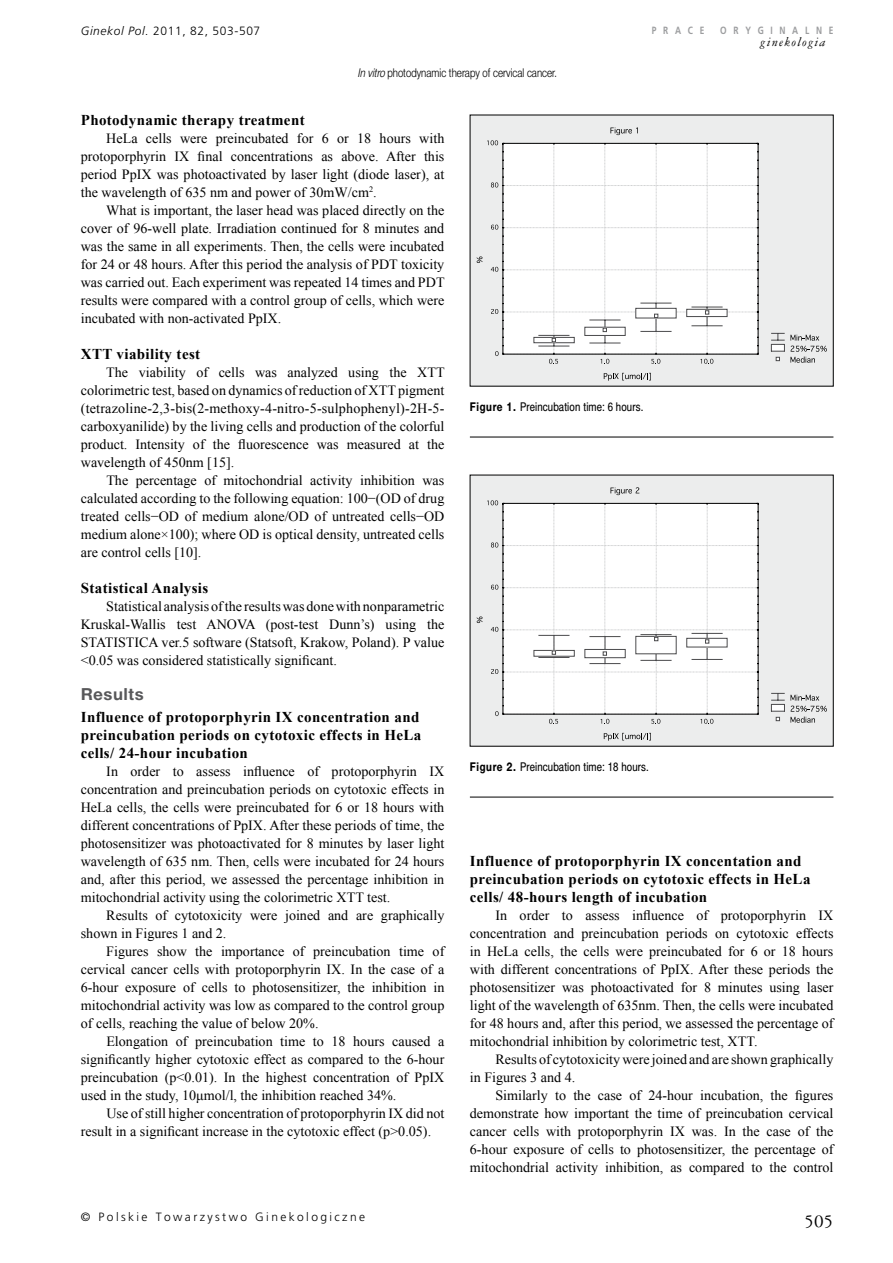
<style>
.page{position:relative;width:893px;height:1263px;background:#fff}
.page>*{position:absolute;margin:0;border:0;box-sizing:border-box;transform-origin:0 0}
.t1{font:19.5px "American Garamond PL";color:#000}
.t2{font:700 16.5px "Switzer EFN";letter-spacing:.025em;color:#58585a}
.t3{font:700 15px/18px "Times New Roman";letter-spacing:.025em;color:#000}
.t4{font:14.1px/18px "Times New Roman";color:#000;text-align:justify}
.t5{font:italic 13.5px "American Garamond PL";letter-spacing:.1em;color:#000}
.t6{font:12px "Switzer Cnd EFN";letter-spacing:.01em;color:#000}
.t7{font:12px "Switzer Cnd EFN Light";color:#000}
.t8{font:300 12px "Pfrutiger";letter-spacing:.2em;color:#000}
.t9{font:300 12px "Pfrutiger";letter-spacing:.05em;color:#000}
.t10{font:700 10.5px "Pfrutiger";letter-spacing:.8em;color:#9c9d9f;scale:.8 1}
.s1{font-style:italic}
.s2{font-weight:700}
</style>
<div class="page">
<div style="left:470px;top:481px;width:359px;height:264px;background:#eceded"></div>
<svg style="left:771px;top:693px;width:14px;height:28px"></svg>
<svg style="left:791px;top:695px;width:36px;height:28px"></svg>
<svg style="left:604px;top:733px;width:47px;height:8px"></svg>
<svg style="left:477px;top:487px;width:282px;height:237px"></svg>
<hr style="left:470px;top:797px;width:363px;height:1px;background:#000">
<div style="left:470px;top:121px;width:359px;height:264px;background:#eceded"></div>
<svg style="left:771px;top:333px;width:56px;height:30px"></svg>
<svg style="left:604px;top:373px;width:47px;height:8px"></svg>
<svg style="left:477px;top:128px;width:282px;height:236px"></svg>
<hr style="left:470px;top:437px;width:363px;height:1px;background:#000">
<p class="t9" style="left:81px;top:24px;width:181px"><span class="s1">Ginekol Pol.</span> 2011, 82, 503-507</p>
<p class="t7" style="left:357px;top:66px;width:201px"><span class="s1">In vitro</span> photodynamic therapy of cervical cancer.</p>
<p class="t10" style="left:652px;top:24px;width:67px">PRACE</p>
<p class="t10" style="left:720px;top:24px;width:143px">ORYGINALNE</p>
<p class="t5" style="left:761px;top:34px;width:67px">ginekologia</p>
<p class="t3" style="left:81px;top:111px;width:225px">Photodynamic therapy treatment</p>
<p class="t4" style="left:106px;top:129px;width:340px">HeLa cells were preincubated for 6 or 18 hours with</p>
<p class="t4" style="left:81px;top:147px;width:365px">protoporphyrin IX final concentrations as above. After this</p>
<p class="t4" style="left:81px;top:165px;width:365px">period PpIX was photoactivated by laser light (diode laser), at</p>
<p class="t4" style="left:81px;top:183px;width:297px">the wavelength of 635 nm and power of 30mW/cm<sup>2</sup>.</p>
<p class="t4" style="left:106px;top:201px;width:340px">What is important, the laser head was placed directly on the</p>
<p class="t4" style="left:81px;top:219px;width:365px">cover of 96-well plate. Irradiation continued for 8 minutes and</p>
<p class="t4" style="left:81px;top:237px;width:365px">was the same in all experiments. Then, the cells were incubated</p>
<p class="t4" style="left:81px;top:255px;width:365px">for 24 or 48 hours. After this period the analysis of PDT toxicity</p>
<p class="t4" style="left:81px;top:273px;width:365px">was carried out. Each experiment was repeated 14 times and PDT</p>
<p class="t4" style="left:81px;top:291px;width:365px">results were compared with a control group of cells, which were</p>
<p class="t4" style="left:81px;top:309px;width:202px">incubated with non-activated PpIX.</p>
<p class="t3" style="left:81px;top:345px;width:121px">XTT viability test</p>
<p class="t4" style="left:106px;top:363px;width:340px">The viability of cells was analyzed using the XTT</p>
<p class="t4" style="left:81px;top:381px;width:365px">colorimetric test, based on dynamics of reduction of XTTpigment</p>
<p class="t4" style="left:81px;top:399px;width:365px">(tetrazoline-2,3-bis(2-methoxy-4-nitro-5-sulphophenyl)-2H-5-</p>
<p class="t4" style="left:81px;top:417px;width:365px">carboxyanilide) by the living cells and production of the colorful</p>
<p class="t4" style="left:81px;top:435px;width:365px">product. Intensity of the fluorescence was measured at the</p>
<p class="t4" style="left:81px;top:453px;width:155px">wavelength of 450nm [15].</p>
<p class="t4" style="left:106px;top:471px;width:340px">The percentage of mitochondrial activity inhibition was</p>
<p class="t4" style="left:81px;top:489px;width:365px">calculated according to the following equation: 100−(OD of drug</p>
<p class="t4" style="left:81px;top:507px;width:365px">treated cells−OD of medium alone/OD of untreated cells−OD</p>
<p class="t4" style="left:81px;top:525px;width:365px">medium alone×100); where OD is optical density, untreated cells</p>
<p class="t4" style="left:81px;top:543px;width:122px">are control cells [10].</p>
<p class="t3" style="left:81px;top:579px;width:129px">Statistical Analysis</p>
<p class="t4" style="left:81px;top:597px;width:365px;text-indent:26px">Statistical analysis ofthe resultswas donewith nonparametric Kruskal-Wallis test ANOVA (post-test Dunn’s) using the STATISTICA ver.5 software (Statsoft, Krakow, Poland). P value &lt;0.05 was considered statistically significant.</p>
<p class="t2" style="left:81px;top:684px;width:64px">Results</p>
<p class="t3" style="left:81px;top:708px;width:342px">Influence of protoporphyrin IX concentration and preincubation periods on cytotoxic effects in HeLa cells/ 24-hour incubation</p>
<p class="t4" style="left:106px;top:762px;width:340px">In order to assess influence of protoporphyrin IX</p>
<p class="t4" style="left:81px;top:780px;width:365px">concentration and preincubation periods on cytotoxic effects in</p>
<p class="t4" style="left:81px;top:798px;width:365px">HeLa cells, the cells were preincubated for 6 or 18 hours with</p>
<p class="t4" style="left:81px;top:816px;width:365px">different concentrations of PpIX. After these periods of time, the</p>
<p class="t4" style="left:81px;top:834px;width:365px">photosensitizer was photoactivated for 8 minutes by laser light</p>
<p class="t4" style="left:81px;top:852px;width:365px">wavelength of 635 nm. Then, cells were incubated for 24 hours</p>
<p class="t4" style="left:81px;top:870px;width:365px">and, after this period, we assessed the percentage inhibition in</p>
<p class="t4" style="left:81px;top:888px;width:311px">mitochondrial activity using the colorimetric XTT test.</p>
<p class="t4" style="left:106px;top:906px;width:340px">Results of cytotoxicity were joined and are graphically</p>
<p class="t4" style="left:81px;top:924px;width:147px">shown in Figures 1 and 2.</p>
<p class="t4" style="left:106px;top:942px;width:340px">Figures show the importance of preincubation time of</p>
<p class="t4" style="left:81px;top:960px;width:365px">cervical cancer cells with protoporphyrin IX. In the case of a</p>
<p class="t4" style="left:81px;top:978px;width:365px">6-hour exposure of cells to photosensitizer, the inhibition in</p>
<p class="t4" style="left:81px;top:996px;width:365px">mitochondrial activity was low as compared to the control group</p>
<p class="t4" style="left:81px;top:1014px;width:239px">of cells, reaching the value of below 20%.</p>
<p class="t4" style="left:106px;top:1032px;width:340px">Elongation of preincubation time to 18 hours caused a</p>
<p class="t4" style="left:81px;top:1050px;width:365px">significantly higher cytotoxic effect as compared to the 6-hour</p>
<p class="t4" style="left:81px;top:1068px;width:365px">preincubation (p&lt;0.01). In the highest concentration of PpIX</p>
<p class="t4" style="left:81px;top:1086px;width:317px">used in the study, 10μmol/l, the inhibition reached 34%.</p>
<p class="t4" style="left:106px;top:1104px;width:340px">Use of still higher concentration of protoporphyrin IX did not</p>
<p class="t4" style="left:81px;top:1122px;width:352px">result in a significant increase in the cytotoxic effect (p&gt;0.05).</p>
<p class="t6" style="left:470px;top:399px;width:175px"><span class="s2">Figure 1.</span> Preincubation time: 6 hours.</p>
<p class="t6" style="left:470px;top:759px;width:180px"><span class="s2">Figure 2.</span> Preincubation time: 18 hours.</p>
<p class="t3" style="left:470px;top:851px;width:342px">Influence of protoporphyrin IX concentation and preincubation periods on cytotoxic effects in HeLa cells/ 48-hours length of incubation</p>
<p class="t4" style="left:495px;top:906px;width:340px">In order to assess influence of protoporphyrin IX</p>
<p class="t4" style="left:470px;top:924px;width:365px">concentration and preincubation periods on cytotoxic effects</p>
<p class="t4" style="left:470px;top:942px;width:365px">in HeLa cells, the cells were preincubated for 6 or 18 hours</p>
<p class="t4" style="left:470px;top:960px;width:365px">with different concentrations of PpIX. After these periods the</p>
<p class="t4" style="left:470px;top:978px;width:365px">photosensitizer was photoactivated for 8 minutes using laser</p>
<p class="t4" style="left:470px;top:996px;width:365px">light of the wavelength of 635nm. Then, the cells were incubated</p>
<p class="t4" style="left:470px;top:1014px;width:365px">for 48 hours and, after this period, we assessed the percentage of</p>
<p class="t4" style="left:470px;top:1032px;width:289px">mitochondrial inhibition by colorimetric test, XTT.</p>
<p class="t4" style="left:495px;top:1050px;width:340px">Results of cytotoxicity were joined and are shown graphically</p>
<p class="t4" style="left:470px;top:1068px;width:107px">in Figures 3 and 4.</p>
<p class="t4" style="left:495px;top:1086px;width:340px">Similarly to the case of 24-hour incubation, the figures</p>
<p class="t4" style="left:470px;top:1104px;width:365px">demonstrate how important the time of preincubation cervical</p>
<p class="t4" style="left:470px;top:1122px;width:365px">cancer cells with protoporphyrin IX was. In the case of the</p>
<p class="t4" style="left:470px;top:1140px;width:365px">6-hour exposure of cells to photosensitizer, the percentage of</p>
<p class="t4" style="left:470px;top:1158px;width:365px">mitochondrial activity inhibition, as compared to the control</p>
<p class="t8" style="left:81px;top:1211px;width:286px">© Polskie Towarzystwo Ginekologiczne</p>
<p class="t1" style="left:804px;top:1209px;width:30px">505</p>
</div>
